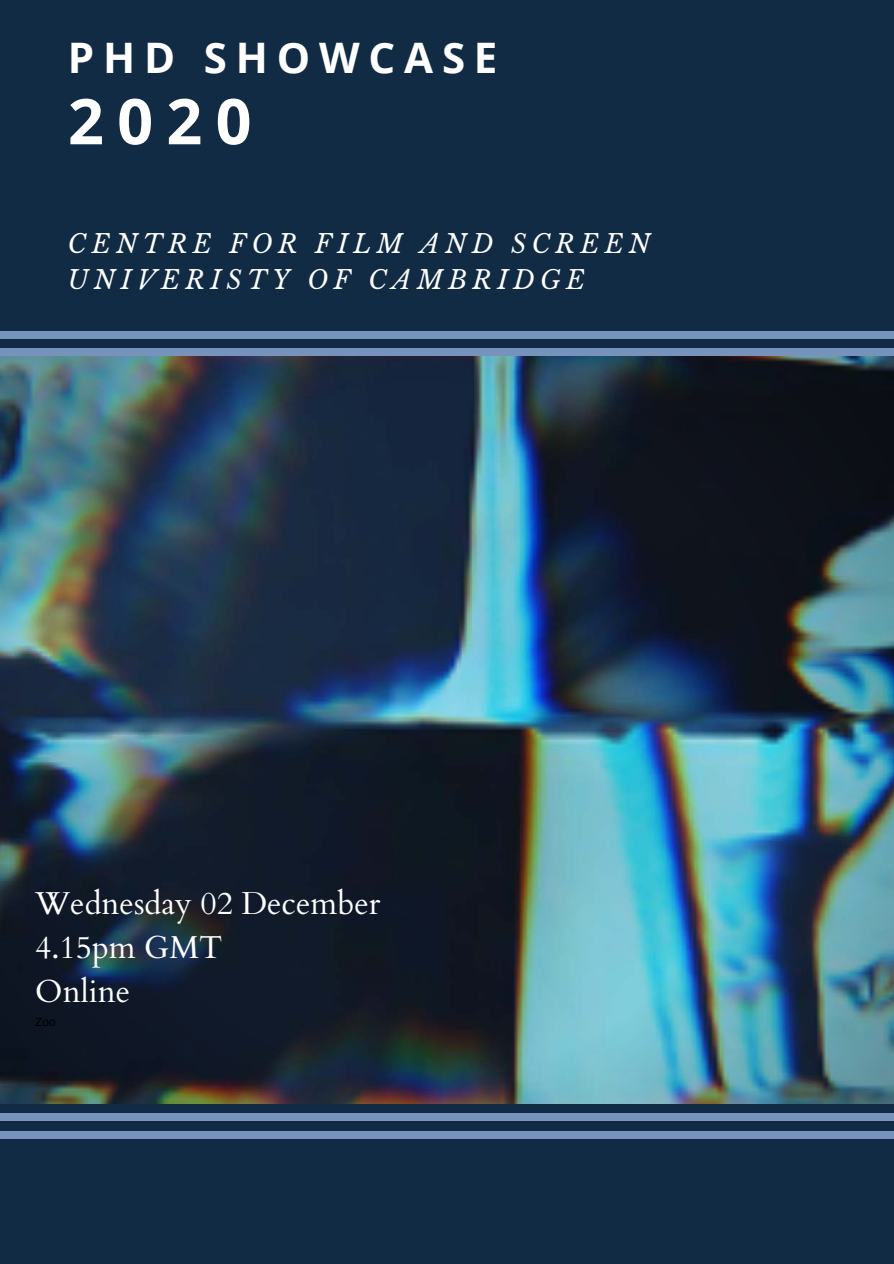
<style>
.page{position:relative;width:894px;height:1264px;background:#fff}
.page>*{position:absolute;margin:0;border:0;box-sizing:border-box;transform-origin:0 0}
.t1{font:700 63px "Open Sans";color:#fff}
.t2{font:700 42px "Open Sans";letter-spacing:.21em;color:#fff}
.t3{font:31.65px/43.8px "Cardo";color:#fff}
.t4{font:italic 25.5px/35.5px "Libre Baskerville";letter-spacing:.21em;color:#fff}
.t5{font:11.85px "Arimo";color:#000}
</style>
<div class="page">
<div style="left:0;top:0;width:893px;height:1263px;background:#112b44"></div>
<div style="left:0;top:1130px;width:893px;height:8px;background:#7792bb"></div>
<div style="left:0;top:1113px;width:893px;height:8px;background:#7792bb"></div>
<img style="left:0;top:356px;width:893px;height:747px">
<div style="left:0;top:348px;width:893px;height:8px;background:#7792bb"></div>
<div style="left:0;top:331px;width:893px;height:8px;background:#7792bb"></div>
<h2 class="t2" style="left:68px;top:28px;width:431px">PHD SHOWCASE</h2>
<h1 class="t1" style="left:68px;top:77px;width:185px">2020</h1>
<p class="t4" style="left:68px;top:226px;width:583px">CENTRE FOR FILM AND SCREEN<br>UNIVERISTY OF CAMBRIDGE</p>
<p class="t3" style="left:35px;top:882px;width:346px">Wednesday 02 December<br>4.15pm GMT<br>Online</p>
<p class="t5" style="left:35px;top:1015px;width:22px">Zoo</p>
</div>
